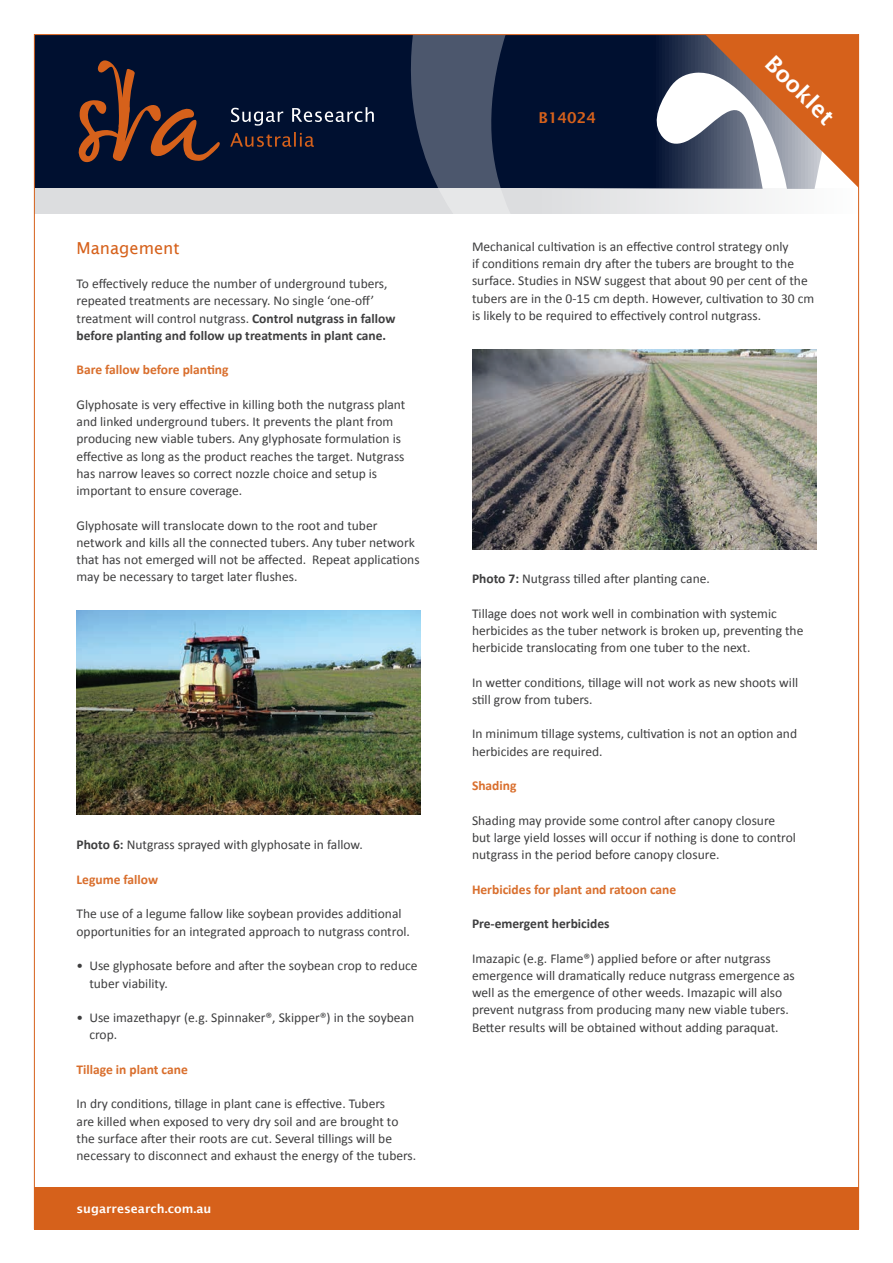
<style>
.page{position:relative;width:893px;height:1263px;background:#fff}
.page>*{position:absolute;margin:0;border:0;box-sizing:border-box;transform-origin:0 0}
.t1{font:600 22.5px "Lucida Sans";color:#fff}
.t2{font:16.5px "Lucida Sans";color:#d6611b}
.t3{font:600 15px "Lucida Sans";color:#d6611b}
.t4{font:13.5px/17.2px "Calibri";color:#3e3e3f}
.t5{font:700 13.5px "Calibri";color:#d96e2c}
.t6{font:700 13.5px "Calibri";color:#3e3e3f}
.t7{font:600 12px "Lucida Sans";color:#fff}
.s1{font-weight:700}
</style>
<div class="page">
<div style="left:34px;top:35px;width:825px;height:153px;background:#001030"></div>
<div style="left:34px;top:1187px;width:825px;height:42px;background:#d6611b"></div>
<svg style="left:78px;top:60px;width:142px;height:102px"></svg>
<svg style="left:230px;top:132px;width:84px;height:15px"></svg>
<svg style="left:231px;top:107px;width:143px;height:19px"></svg>
<svg style="left:683px;top:72px;width:177px;height:319px"></svg>
<svg style="left:706px;top:36px;width:151px;height:152px;background:#bd8669"></svg>
<svg style="left:36px;top:188px;width:821px;height:26px;fill:#dcdddf"></svg>
<svg style="left:409px;top:36px;width:274px;height:178px"></svg>
<img style="left:77px;top:610px;width:344px;height:204px">
<img style="left:472px;top:349px;width:344px;height:200px">
<p class="t2" style="left:77px;top:238px;width:105px">Management</p>
<p class="t4" style="left:77px;top:275px;width:320px">To effectively reduce the number of underground tubers, repeated treatments are necessary. No single ‘one-off’ treatment will control nutgrass. <span class="s1">Control nutgrass in fallow before planting and follow up treatments in plant cane.</span></p>
<p class="t5" style="left:77px;top:361px;width:154px">Bare fallow before planting</p>
<p class="t4" style="left:77px;top:396px;width:330px">Glyphosate is very effective in killing both the nutgrass plant and linked underground tubers. It prevents the plant from producing new viable tubers. Any glyphosate formulation is effective as long as the product reaches the target. Nutgrass has narrow leaves so correct nozzle choice and setup is important to ensure coverage.</p>
<p class="t4" style="left:77px;top:516px;width:345px">Glyphosate will translocate down to the root and tuber network and kills all the connected tubers. Any tuber network that has not emerged will not be affected. Repeat applications may be necessary to target later flushes.</p>
<p class="t4" style="left:77px;top:836px;width:288px"><span class="s1">Photo 6:</span> Nutgrass sprayed with glyphosate in fallow.</p>
<p class="t5" style="left:77px;top:871px;width:83px">Legume fallow</p>
<p class="t4" style="left:77px;top:905px;width:335px">The use of a legume fallow like soybean provides additional opportunities for an integrated approach to nutgrass control.</p>
<p class="t4" style="left:89px;top:957px;width:330px;text-indent:-13px">• Use glyphosate before and after the soybean crop to reduce tuber viability.</p>
<p class="t4" style="left:89px;top:1009px;width:326px;text-indent:-13px">• Use imazethapyr (e.g. Spinnaker®, Skipper®) in the soybean crop.</p>
<p class="t5" style="left:77px;top:1061px;width:113px">Tillage in plant cane</p>
<p class="t4" style="left:77px;top:1095px;width:341px">In dry conditions, tillage in plant cane is effective. Tubers<br>are killed when exposed to very dry soil and are brought to the surface after their roots are cut. Several tillings will be necessary to disconnect and exhaust the energy of the tubers.</p>
<p class="t7" style="left:77px;top:1201px;width:136px">sugarresearch.com.au</p>
<p class="t3" style="left:539px;top:109px;width:59px">B14024</p>
<h1 class="t1" style="left:778px;top:50px;width:88px;rotate:45deg">Booklet</h1>
<p class="t4" style="left:472px;top:238px;width:344px">Mechanical cultivation is an effective control strategy only<br>if conditions remain dry after the tubers are brought to the surface. Studies in NSW suggest that about 90 per cent of the tubers are in the 0-15 cm depth. However, cultivation to 30 cm is likely to be required to effectively control nutgrass.</p>
<p class="t4" style="left:472px;top:570px;width:239px"><span class="s1">Photo 7:</span> Nutgrass tilled after planting cane.</p>
<p class="t4" style="left:472px;top:604px;width:333px">Tillage does not work well in combination with systemic herbicides as the tuber network is broken up, preventing the herbicide translocating from one tuber to the next.</p>
<p class="t4" style="left:472px;top:673px;width:328px">In wetter conditions, tillage will not work as new shoots will still grow from tubers.</p>
<p class="t4" style="left:472px;top:725px;width:327px">In minimum tillage systems, cultivation is not an option and herbicides are required.</p>
<p class="t5" style="left:472px;top:777px;width:46px">Shading</p>
<p class="t4" style="left:472px;top:811px;width:325px">Shading may provide some control after canopy closure but large yield losses will occur if nothing is done to control nutgrass in the period before canopy closure.</p>
<p class="t5" style="left:472px;top:880px;width:206px">Herbicides for plant and ratoon cane</p>
<p class="t6" style="left:472px;top:915px;width:139px">Pre-emergent herbicides</p>
<p class="t4" style="left:472px;top:949px;width:324px">Imazapic (e.g. Flame®) applied before or after nutgrass emergence will dramatically reduce nutgrass emergence as well as the emergence of other weeds. Imazapic will also prevent nutgrass from producing many new viable tubers.<br>Better results will be obtained without adding paraquat.</p>
</div>
